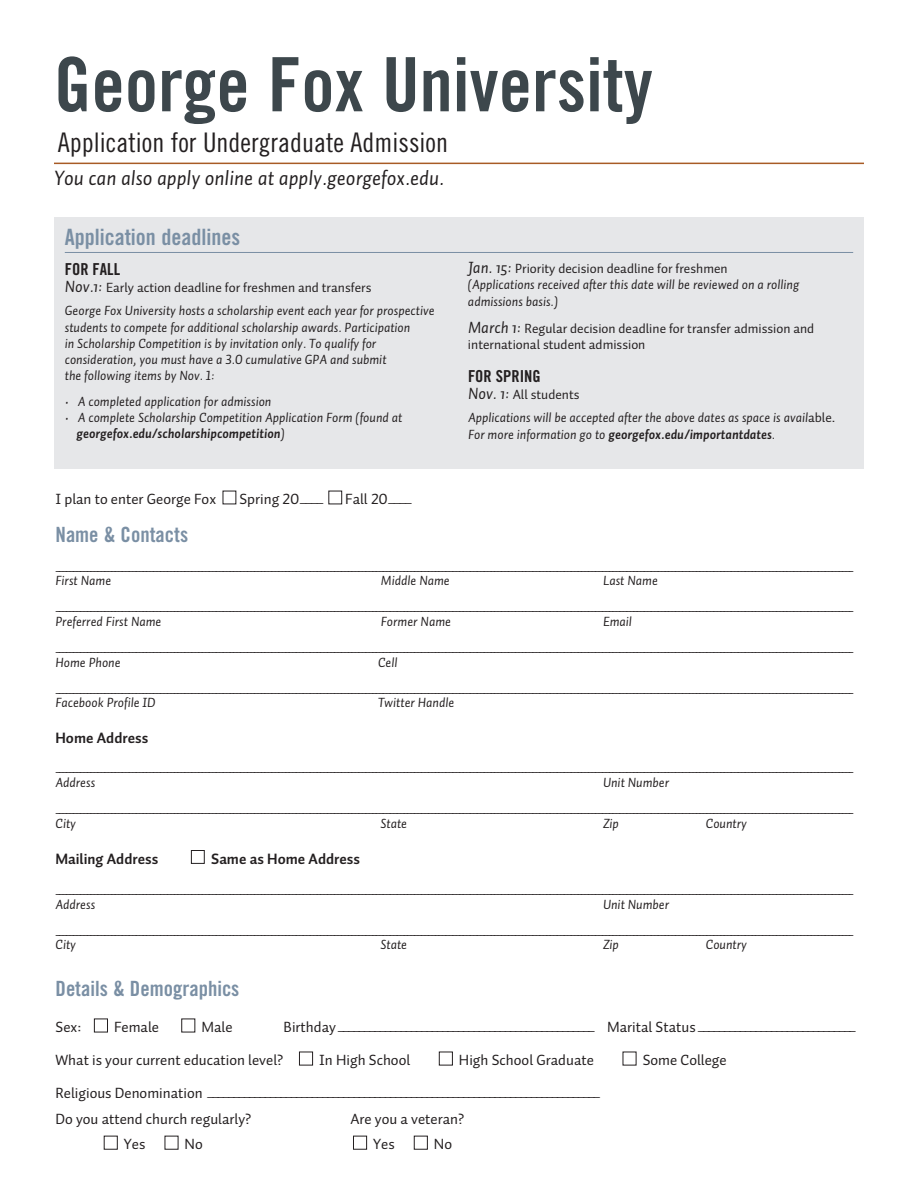
<style>
.page{position:relative;width:918px;height:1188px;background:#fff}
.page>*{position:absolute;margin:0;border:0;box-sizing:border-box;transform-origin:0 0}
.t1{font:75px "Trade Gothic Bold Cond Twenty";color:#3d474c}
.t2{font:27px "Trade Gothic Cond Eighteen";color:#231f20}
.t3{font:22.5px "Trade Gothic Bold Cond Twenty";color:#7a8fa4}
.t4{font:italic 21px "Auto 1";color:#231f20}
.t5{font:21px "Trade Gothic Bold Cond Twenty";color:#7a8fa4}
.t6{font:16.5px "Trade Gothic Bold Cond Twenty";color:#231f20}
.t7{font:15px/25.5px "Auto 1 Regular LF";color:#231f20}
.t8{font:15px "Auto 1 Bold LF";color:#231f20}
.t9{font:13.5px/16.2px "Auto 1 Italic LF";color:#231f20}
.t10{font:13.5px/16.2px "Auto 1 Regular LF";color:#231f20}
.t11{font:13.5px "Auto 1 Bold Italic LF";color:#231f20}
.s1{font-family:"Auto 1";font-style:italic;font-size:16.5px}
.s2{font-family:"Auto 1 Italic LF"}
.s3{font-family:"Auto 1 Regular LF"}
</style>
<div class="page">
<hr style="left:54px;top:163px;width:810px;height:1px;background:#a85b25">
<div style="left:329px;top:491px;width:13px;height:13px;border:1px solid #231f20"></div>
<div style="left:191px;top:850px;width:14px;height:14px;border:1px solid #231f20"></div>
<div style="left:94px;top:1019px;width:14px;height:13px;border:1px solid #231f20"></div>
<div style="left:299px;top:1052px;width:14px;height:13px;border:1px solid #231f20"></div>
<div style="left:439px;top:1052px;width:14px;height:13px;border:1px solid #231f20"></div>
<div style="left:104px;top:1136px;width:14px;height:13px;border:1px solid #231f20"></div>
<div style="left:353px;top:1136px;width:14px;height:13px;border:1px solid #231f20"></div>
<div style="left:414px;top:1136px;width:14px;height:13px;border:1px solid #231f20"></div>
<div style="left:54px;top:217px;width:810px;height:252px;background:#e6e7e9"></div>
<hr style="left:65px;top:252px;width:788px;height:1px;background:#7a8fa4">
<h1 class="t1" style="left:54px;top:39px;width:600px">George Fox University</h1>
<h2 class="t2" style="left:58px;top:126px;width:392px">Application for Undergraduate Admission</h2>
<h3 class="t4" style="left:54px;top:165px;width:392px">You can also apply online at apply.georgefox.edu.</h3>
<h3 class="t3" style="left:65px;top:223px;width:177px">Application deadlines</h3>
<p class="t6" style="left:65px;top:259px;width:57px">FOR FALL</p>
<p class="t10" style="left:65px;top:279px;width:308px"><span class="s1">Nov.1:</span> Early action deadline for freshmen and transfers</p>
<p class="t9" style="left:65px;top:302px;width:371px">George Fox University hosts a scholarship event each year for prospective students to compete for additional scholarship awards. Participation<br>in Scholarship Competition is by invitation only. To qualify for consideration, you must have a 3.0 cumulative GPA and submit<br>the following items by Nov. 1:</p>
<p class="t9" style="left:65px;top:393px;width:208px">• A completed application for admission</p>
<p class="t9" style="left:65px;top:409px;width:339px">• A complete Scholarship Competition Application Form (found at</p>
<p class="t11" style="left:76px;top:425px;width:210px">georgefox.edu/scholarshipcompetition<span class="s2">)</span></p>
<p class="t10" style="left:468px;top:260px;width:261px"><span class="s1">Jan. 15:</span> Priority decision deadline for freshmen</p>
<p class="t9" style="left:468px;top:276px;width:333px">(Applications received after this date will be reviewed on a rolling admissions basis.)</p>
<p class="t10" style="left:468px;top:320px;width:348px"><span class="s1">March 1:</span> Regular decision deadline for transfer admission and international student admission</p>
<p class="t6" style="left:468px;top:366px;width:74px">FOR SPRING</p>
<p class="t10" style="left:468px;top:386px;width:113px"><span class="s1">Nov. 1:</span> All students</p>
<p class="t9" style="left:468px;top:410px;width:369px">Applications will be accepted after the above dates as space is avail<span class="s3">able.</span></p>
<p class="t11" style="left:468px;top:425px;width:309px"><span class="s2">For more information go to</span> georgefox.edu/importantdates<span class="s2">.</span></p>
<p class="t7" style="left:56px;top:486px;width:162px">I plan to enter George Fox</p>
<p class="t7" style="left:239px;top:486px;width:86px">Spring 20____</p>
<p class="t7" style="left:345px;top:486px;width:69px">Fall 20____</p>
<h3 class="t5" style="left:56px;top:521px;width:134px">Name &amp; Contacts</h3>
<p class="t7" style="left:56px;top:554px;width:800px">_____________________________________________________________________________________________________________________________________________________________________________________________________________________________________</p>
<p class="t9" style="left:56px;top:573px;width:57px">First Name</p>
<p class="t9" style="left:381px;top:573px;width:70px">Middle Name</p>
<p class="t9" style="left:603px;top:573px;width:56px">Last Name</p>
<p class="t7" style="left:56px;top:594px;width:800px">_____________________________________________________________________________________________________________________________________________________________________________________________________________________________________</p>
<p class="t9" style="left:56px;top:613px;width:107px">Preferred First Name</p>
<p class="t9" style="left:381px;top:613px;width:72px">Former Name</p>
<p class="t9" style="left:603px;top:613px;width:31px">Email</p>
<p class="t7" style="left:56px;top:635px;width:800px">_____________________________________________________________________________________________________________________________________________________________________________________________________________________________________</p>
<p class="t9" style="left:56px;top:654px;width:67px">Home Phone</p>
<p class="t9" style="left:378px;top:654px;width:21px">Cell</p>
<p class="t7" style="left:56px;top:676px;width:800px">_____________________________________________________________________________________________________________________________________________________________________________________________________________________________________</p>
<p class="t9" style="left:56px;top:694px;width:102px">Facebook Profile ID</p>
<p class="t9" style="left:378px;top:694px;width:78px">Twitter Handle</p>
<p class="t8" style="left:56px;top:729px;width:94px">Home Address</p>
<p class="t7" style="left:56px;top:755px;width:800px">_____________________________________________________________________________________________________________________________________________________________________________________________________________________________________</p>
<p class="t9" style="left:56px;top:774px;width:41px">Address</p>
<p class="t9" style="left:603px;top:774px;width:68px">Unit Number</p>
<p class="t7" style="left:56px;top:796px;width:800px">_____________________________________________________________________________________________________________________________________________________________________________________________________________________________________</p>
<p class="t9" style="left:56px;top:815px;width:22px">City</p>
<p class="t9" style="left:380px;top:815px;width:28px">State</p>
<p class="t9" style="left:603px;top:815px;width:17px">Zip</p>
<p class="t9" style="left:706px;top:815px;width:43px">Country</p>
<p class="t8" style="left:56px;top:849px;width:104px">Mailing Address</p>
<p class="t8" style="left:211px;top:849px;width:150px">Same as Home Address</p>
<p class="t7" style="left:55px;top:877px;width:800px">_____________________________________________________________________________________________________________________________________________________________________________________________________________________________________</p>
<p class="t9" style="left:56px;top:896px;width:41px">Address</p>
<p class="t9" style="left:603px;top:896px;width:68px">Unit Number</p>
<p class="t7" style="left:56px;top:918px;width:800px">_____________________________________________________________________________________________________________________________________________________________________________________________________________________________________</p>
<p class="t9" style="left:56px;top:937px;width:22px">City</p>
<p class="t9" style="left:380px;top:937px;width:28px">State</p>
<p class="t9" style="left:603px;top:937px;width:17px">Zip</p>
<p class="t9" style="left:706px;top:937px;width:43px">Country</p>
<h3 class="t5" style="left:56px;top:976px;width:186px">Details &amp; Demographics</h3>
<p class="t7" style="left:56px;top:1014px;width:27px">Sex:</p>
<p class="t7" style="left:114px;top:1014px;width:47px">Female</p>
<p class="t7" style="left:201px;top:1014px;width:33px">Male</p>
<p class="t7" style="left:284px;top:1014px;width:574px">Birthday _________________________________________________ Marital Status ______________________________</p>
<p class="t7" style="left:56px;top:1047px;width:229px">What is your current education level?</p>
<p class="t7" style="left:319px;top:1047px;width:93px">In High School</p>
<p class="t7" style="left:459px;top:1047px;width:136px">High School Graduate</p>
<p class="t7" style="left:643px;top:1047px;width:86px">Some College</p>
<p class="t7" style="left:56px;top:1080px;width:547px">Religious Denomination ___________________________________________________________________________<br>Do you attend church regularly?</p>
<p class="t7" style="left:350px;top:1106px;width:115px">Are you a veteran?</p>
<p class="t7" style="left:124px;top:1131px;width:23px">Yes</p>
<p class="t7" style="left:185px;top:1131px;width:20px">No</p>
<p class="t7" style="left:373px;top:1131px;width:23px">Yes</p>
<p class="t7" style="left:434px;top:1131px;width:20px">No</p>
</div>
